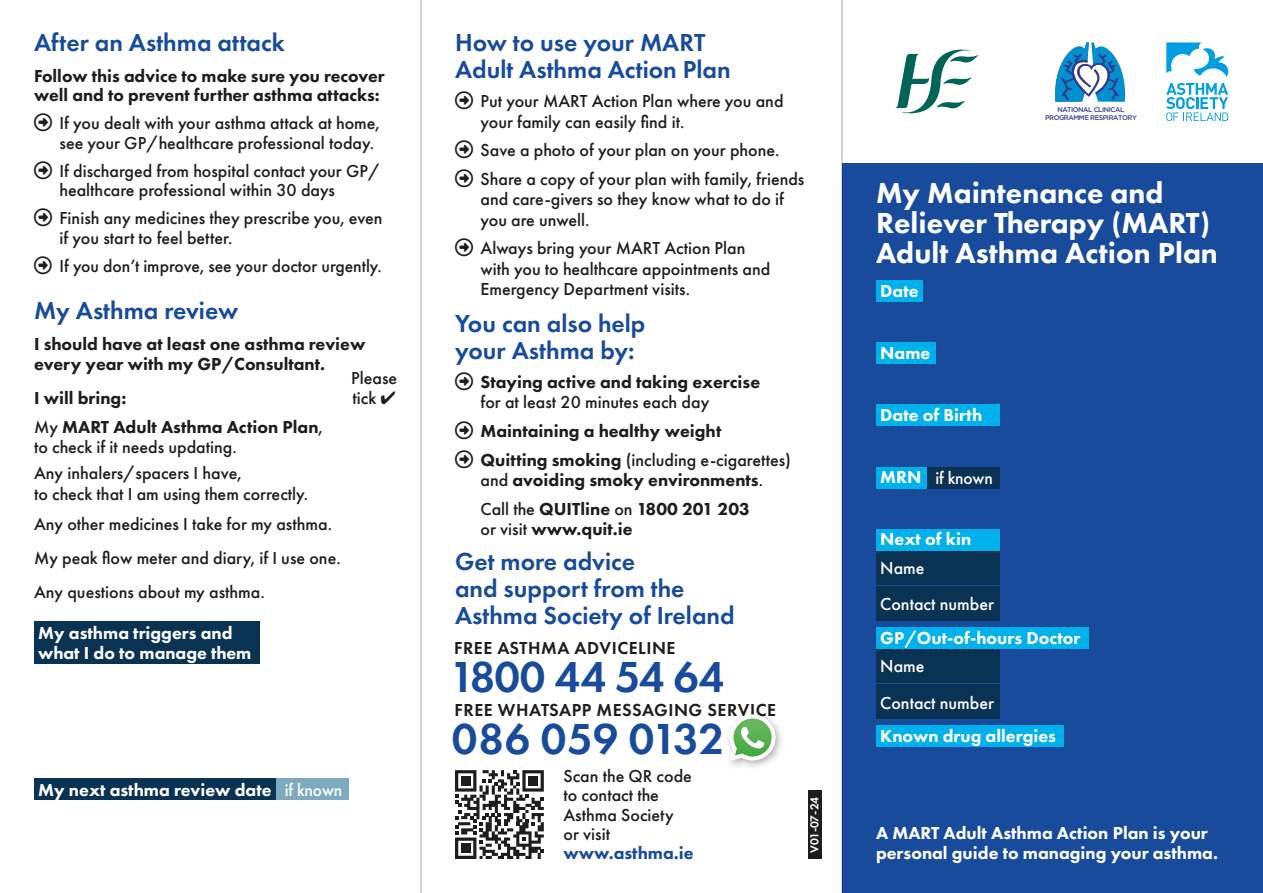
<style>
.page{position:relative;width:1263px;height:893px;background:#fff}
.page>*{position:absolute;margin:0;border:0;box-sizing:border-box;transform-origin:0 0}
.t1{font:600 45px "Futura PT";letter-spacing:-.005em;color:#184b9b}
.t2{font:800 30px/30px "Futura PT";color:#fff}
.t3{font:600 25.5px/27px "Futura PT";color:#184b9b}
.t4{font:500 18px/20.2px "Futura PT";color:#1d1d1b}
.t5{font:800 18px/20.2px "Futura PT";color:#1d1d1b}
.t6{font:800 18px/20.2px "Futura PT";color:#fff}
.t7{font:600 18px "Futura PT";letter-spacing:.03em;color:#1d1d1b}
.t8{font:500 18px "Futura PT";color:#fff}
.t9{font:600 12px "Futura PT";letter-spacing:-.025em;color:#fff}
.t10{font:500 6.75px/8.6px "Gotham";letter-spacing:-.06em;color:#323b8d;text-align:center}
.s1{font-weight:800}
.s2{font-weight:500}
.s3{font-weight:800;color:#184b9b}
</style>
<div class="page">
<div style="left:842px;top:0;width:421px;height:893px;background:#184b9b"></div>
<div style="left:726px;top:712px;width:54px;height:54px;background:#1d1d1b;opacity:.06"></div>
<svg style="left:729px;top:715px;width:46px;height:46px"></svg>
<div style="left:876px;top:281px;width:47px;height:21px;background:#00b1eb"></div>
<div style="left:876px;top:343px;width:59px;height:21px;background:#00b1eb"></div>
<div style="left:876px;top:405px;width:123px;height:21px;background:#00b1eb"></div>
<div style="left:34px;top:778px;width:242px;height:21px;background:#093253"></div>
<div style="left:876px;top:725px;width:187px;height:22px;background:#00b1eb"></div>
<div style="left:34px;top:621px;width:225px;height:42px;background:#093253"></div>
<svg style="left:455px;top:770px;width:89px;height:89px"></svg>
<div style="left:461px;top:776px;width:9px;height:9px;background:#1d1d1b"></div>
<div style="left:528px;top:776px;width:10px;height:9px;background:#1d1d1b"></div>
<div style="left:461px;top:844px;width:9px;height:9px;background:#1d1d1b"></div>
<div style="left:808px;top:791px;width:13px;height:68px;background:#1d1d1b"></div>
<div style="left:876px;top:685px;width:123px;height:34px;background:#093253"></div>
<div style="left:876px;top:648px;width:123px;height:34px;background:#093253"></div>
<div style="left:876px;top:627px;width:213px;height:21px;background:#00b1eb"></div>
<div style="left:876px;top:467px;width:51px;height:21px;background:#00b1eb"></div>
<div style="left:927px;top:467px;width:72px;height:21px;background:#093253"></div>
<div style="left:876px;top:586px;width:123px;height:34px;background:#093253"></div>
<div style="left:876px;top:550px;width:123px;height:34px;background:#093253"></div>
<div style="left:876px;top:529px;width:123px;height:21px;background:#00b1eb"></div>
<div style="left:842px;top:0;width:421px;height:162px;background:#fff"></div>
<svg style="left:1055px;top:42px;width:71px;height:60px"></svg>
<svg style="left:1166px;top:83px;width:62px;height:38px"></svg>
<svg style="left:1166px;top:42px;width:63px;height:35px"></svg>
<svg style="left:895px;top:49px;width:83px;height:65px"></svg>
<div style="left:276px;top:778px;width:73px;height:21px;background:#7eaac0"></div>
<hr style="left:420px;top:0;width:2px;height:893px;background:#c6c6c6">
<hr style="left:841px;top:0;width:2px;height:893px;background:#c6c6c6">
<p class="t3" style="left:34px;top:29px;width:252px">After an Asthma attack</p>
<p class="t5" style="left:34px;top:66px;width:352px;line-height:19.5px">Follow this advice to make sure you recover well and to prevent further asthma attacks:</p>
<p class="t4" style="left:60px;top:114px;width:322px;line-height:19.5px;text-indent:-26px">◻ If you dealt with your asthma attack at home, see your GP/healthcare professional today.</p>
<p class="t4" style="left:60px;top:161px;width:323px;line-height:19.5px;text-indent:-26px">◻ If discharged from hospital contact your GP/ healthcare professional within 30 days</p>
<p class="t4" style="left:60px;top:209px;width:325px;line-height:19.5px;text-indent:-26px">◻ Finish any medicines they prescribe you, even if you start to feel better.</p>
<p class="t4" style="left:34px;top:256px;width:349px">◻ If you don’t improve, see your doctor urgently.</p>
<p class="t3" style="left:34px;top:297px;width:206px">My Asthma review</p>
<p class="t5" style="left:34px;top:333px;width:333px">I should have at least one asthma review every year with my GP/Consultant.</p>
<p class="t5" style="left:34px;top:388px;width:94px">I will bring:</p>
<p class="t4" style="left:351px;top:369px;width:48px;line-height:19.5px">Please tick ✔</p>
<p class="t4" style="left:34px;top:416px;width:290px">My <span class="s1">MART Adult Asthma Action Plan</span>, to check if it needs updating.</p>
<p class="t4" style="left:34px;top:463px;width:276px">Any inhalers/spacers I have,<br>to check that I am using them correctly.</p>
<p class="t4" style="left:34px;top:514px;width:299px">Any other medicines I take for my asthma.</p>
<p class="t4" style="left:34px;top:548px;width:308px">My peak flow meter and diary, if I use one.</p>
<p class="t4" style="left:34px;top:582px;width:232px">Any questions about my asthma.</p>
<p class="t6" style="left:38px;top:622px;width:215px">My asthma triggers and what I do to manage them</p>
<p class="t6" style="left:38px;top:779px;width:235px">My next asthma review date</p>
<p class="t8" style="left:285px;top:779px;width:59px">if known</p>
<p class="t3" style="left:455px;top:29px;width:277px">How to use your MART<br>Adult Asthma Action Plan</p>
<p class="t4" style="left:480px;top:91px;width:304px;text-indent:-26px">◻ Put your MART Action Plan where you and your family can easily find it.</p>
<p class="t4" style="left:455px;top:140px;width:326px">◻ Save a photo of your plan on your phone.</p>
<p class="t4" style="left:480px;top:169px;width:325px;text-indent:-26px">◻ Share a copy of your plan with family, friends and care-givers so they know what to do if you are unwell.</p>
<p class="t4" style="left:480px;top:238px;width:291px;text-indent:-26px">◻ Always bring your MART Action Plan with you to healthcare appointments and<br>Emergency Department visits.</p>
<p class="t3" style="left:455px;top:309px;width:192px">You can also help your Asthma by:</p>
<p class="t5" style="left:480px;top:371px;width:281px;text-indent:-26px">◻ Staying active and taking exercise <span class="s2">for at least 20 minutes each day</span></p>
<p class="t5" style="left:455px;top:420px;width:268px">◻ Maintaining a healthy weight</p>
<p class="t5" style="left:455px;top:449px;width:338px;text-align:center">◻ Quitting smoking <span class="s2">(including e-cigarettes) and</span> avoiding smoky environments<span class="s2">.</span></p>
<p class="t5" style="left:480px;top:498px;width:271px"><span class="s2">Call the</span> QUITline <span class="s2">on</span> 1800 201 203 <span class="s2">or visit</span> www.quit.ie</p>
<p class="t3" style="left:455px;top:547px;width:281px">Get more advice<br>and support from the<br>Asthma Society of Ireland</p>
<p class="t7" style="left:454px;top:636px;width:223px">FREE ASTHMA ADVICELINE</p>
<p class="t1" style="left:450px;top:649px;width:276px">1800 44 54 64</p>
<p class="t7" style="left:455px;top:698px;width:323px">FREE WHATSAPP MESSAGING SERVICE</p>
<p class="t1" style="left:452px;top:711px;width:274px">086 059 0132</p>
<p class="t4" style="left:563px;top:767px;width:132px;line-height:19.2px">Scan the QR code to contact the<br>Asthma Society<br>or visit <span class="s3">www.asthma.ie</span></p>
<p class="t9" style="left:807px;top:853px;width:57px;rotate:-90deg">V01-07-24</p>
<p class="t10" style="left:1045px;top:105px;width:93px">NATIONAL CLINICAL<br>PROGRAMME RESPIRATORY</p>
<p class="t2" style="left:876px;top:177px;width:343px">My Maintenance and<br>Reliever Therapy (MART)<br>Adult Asthma Action Plan</p>
<p class="t6" style="left:880px;top:281px;width:40px">Date</p>
<p class="t6" style="left:880px;top:343px;width:52px">Name</p>
<p class="t6" style="left:880px;top:405px;width:104px">Date of Birth</p>
<p class="t6" style="left:880px;top:467px;width:43px">MRN</p>
<p class="t8" style="left:935px;top:468px;width:59px">if known</p>
<p class="t6" style="left:880px;top:529px;width:92px">Next of kin</p>
<p class="t8" style="left:880px;top:557px;width:46px">Name</p>
<p class="t8" style="left:880px;top:593px;width:115px">Contact number</p>
<p class="t6" style="left:880px;top:627px;width:202px">GP/Out-of-hours Doctor</p>
<p class="t8" style="left:880px;top:655px;width:46px">Name</p>
<p class="t8" style="left:880px;top:692px;width:115px">Contact number</p>
<p class="t6" style="left:880px;top:725px;width:177px">Known drug allergies</p>
<p class="t6" style="left:876px;top:822px;width:344px">A MART Adult Asthma Action Plan is your personal guide to managing your asthma.</p>
</div>
